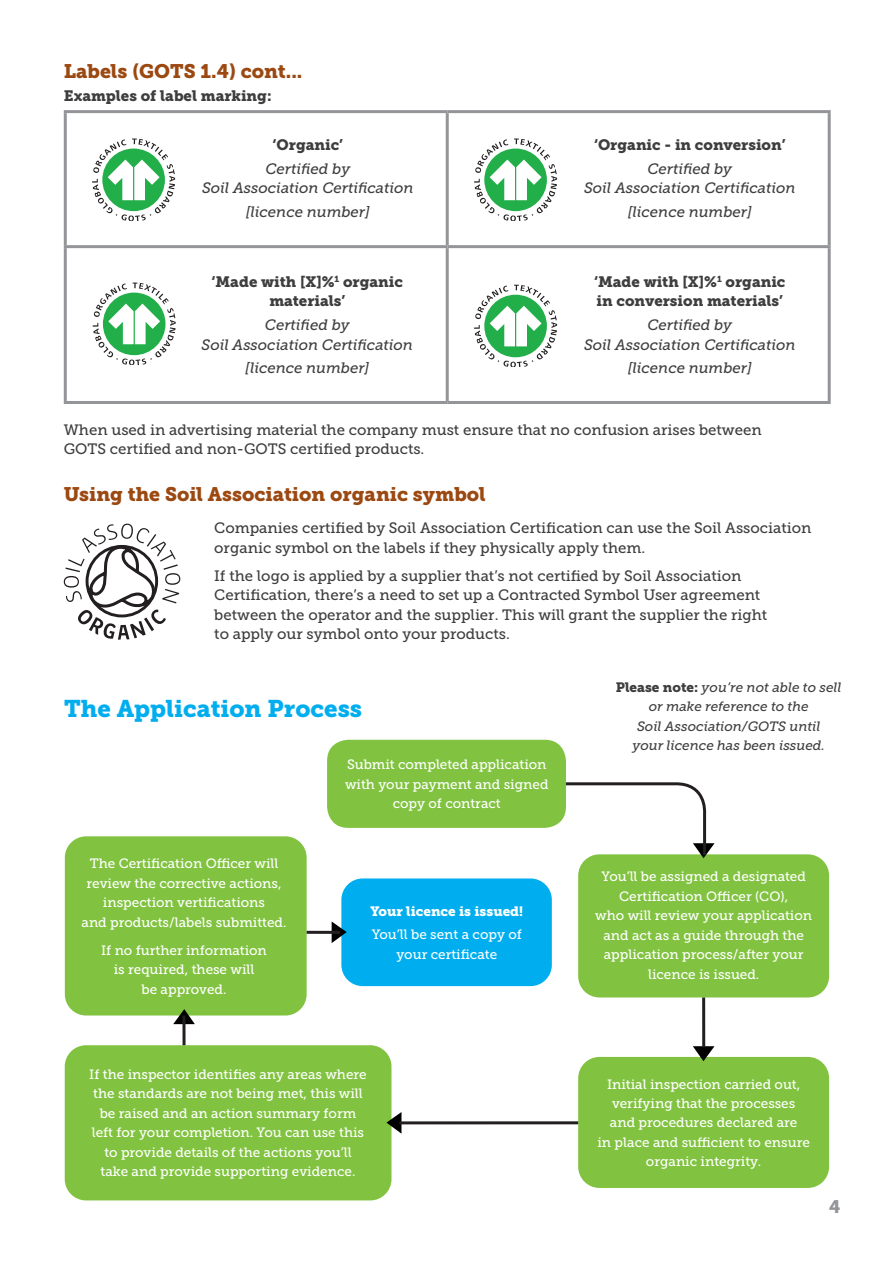
<style>
.page{position:relative;width:893px;height:1263px;background:#fff}
.page>*{position:absolute;margin:0;border:0;box-sizing:border-box;transform-origin:0 0}
.t1{font:24px "Museo Slab 900";color:#00aeef}
.t2{font:19.5px "Museo Slab 900";color:#9b4811}
.t3{font:18px "Museo Slab 900";color:#939598}
.t4{font:15px/19.5px "Museo Slab 500";color:#3e3e3f}
.t5{font:italic 15px/19.5px "Museo Slab 500";color:#3e3e3f;text-align:center}
.t6{font:15px/19.5px "Museo Slab 900";color:#3e3e3f;text-align:center}
.t7{font:13.5px/19.5px "Museo Slab 500";color:#fff;text-align:center}
.t8{font:italic 13.5px/19.5px "Museo Slab 500";color:#3e3e3f;text-align:center}
.t9{font:13.5px "Museo Slab 900";color:#fff}
.s1{font-family:"Museo Slab 900";font-style:normal}
</style>
<div class="page">
<hr style="left:64px;top:110px;width:383px;height:3px;background:#939598">
<hr style="left:64px;top:113px;width:3px;height:132px;background:#939598">
<hr style="left:447px;top:110px;width:384px;height:3px;background:#939598">
<hr style="left:446px;top:113px;width:3px;height:132px;background:#939598">
<hr style="left:828px;top:113px;width:3px;height:132px;background:#939598">
<hr style="left:64px;top:245px;width:383px;height:3px;background:#939598">
<hr style="left:64px;top:248px;width:3px;height:153px;background:#939598">
<hr style="left:447px;top:245px;width:384px;height:3px;background:#939598">
<hr style="left:446px;top:248px;width:3px;height:153px;background:#939598">
<hr style="left:828px;top:248px;width:3px;height:153px;background:#939598">
<hr style="left:64px;top:401px;width:383px;height:3px;background:#939598">
<hr style="left:447px;top:401px;width:384px;height:3px;background:#939598">
<svg style="left:92px;top:138px;width:83px;height:83px"></svg>
<svg style="left:474px;top:138px;width:83px;height:83px"></svg>
<svg style="left:93px;top:282px;width:83px;height:83px"></svg>
<svg style="left:474px;top:285px;width:83px;height:82px"></svg>
<svg style="left:64px;top:524px;width:116px;height:115px"></svg>
<div style="left:327px;top:740px;width:239px;height:88px;background:#81c340;border-radius:21px"></div>
<div style="left:578px;top:854px;width:251px;height:143px;background:#81c340;border-radius:21px"></div>
<div style="left:578px;top:1057px;width:251px;height:131px;background:#81c340;border-radius:21px"></div>
<div style="left:65px;top:1045px;width:326px;height:155px;background:#81c340;border-radius:21px"></div>
<div style="left:65px;top:836px;width:242px;height:179px;background:#81c340;border-radius:21px"></div>
<div style="left:341px;top:878px;width:211px;height:108px;background:#00aeef;border-radius:21px"></div>
<svg style="left:563px;top:782px;width:152px;height:76px"></svg>
<svg style="left:693px;top:1046px;width:21px;height:15px"></svg>
<hr style="left:702px;top:997px;width:3px;height:50px;background:#231f20">
<svg style="left:386px;top:1112px;width:15px;height:22px"></svg>
<hr style="left:399px;top:1121px;width:179px;height:3px;background:#231f20">
<svg style="left:173px;top:1009px;width:22px;height:15px"></svg>
<svg style="left:182px;top:1015px;width:4px;height:30px"></svg>
<svg style="left:332px;top:921px;width:15px;height:22px"></svg>
<hr style="left:307px;top:931px;width:33px;height:3px;background:#231f20">
<h2 class="t2" style="left:64px;top:60px;width:240px">Labels (GOTS 1.4) cont...</h2>
<p class="t6" style="left:64px;top:86px;width:209px">Examples of label marking:</p>
<p class="t6" style="left:273px;top:135px;width:72px">‘Organic’</p>
<p class="t5" style="left:202px;top:159px;width:213px">Certified by<br>Soil Association Certification</p>
<p class="t5" style="left:246px;top:202px;width:126px">[licence number]</p>
<p class="t6" style="left:212px;top:272px;width:193px">‘Made with [X]%<sup>1</sup> organic materials’</p>
<p class="t5" style="left:202px;top:315px;width:213px">Certified by<br>Soil Association Certification</p>
<p class="t5" style="left:245px;top:359px;width:126px">[licence number]</p>
<p class="t6" style="left:594px;top:135px;width:193px">‘Organic - in conversion’</p>
<p class="t5" style="left:584px;top:159px;width:213px">Certified by<br>Soil Association Certification</p>
<p class="t5" style="left:628px;top:202px;width:126px">[licence number]</p>
<p class="t6" style="left:594px;top:272px;width:193px;text-align:left">‘Made with [X]%<sup>1</sup> organic in conversion materials’</p>
<p class="t5" style="left:584px;top:315px;width:213px">Certified by<br>Soil Association Certification</p>
<p class="t5" style="left:628px;top:359px;width:126px">[licence number]</p>
<p class="t4" style="left:64px;top:420px;width:699px">When used in advertising material the company must ensure that no confusion arises between<br>GOTS certified and non-GOTS certified products.</p>
<h2 class="t2" style="left:64px;top:483px;width:424px">Using the Soil Association organic symbol</h2>
<p class="t4" style="left:214px;top:519px;width:599px">Companies certified by Soil Association Certification can use the Soil Association organic symbol on the labels if they physically apply them.</p>
<p class="t4" style="left:214px;top:566px;width:554px">If the logo is applied by a supplier that’s not certified by Soil Association Certification, there’s a need to set up a Contracted Symbol User agreement between the operator and the supplier. This will grant the supplier the right to apply our symbol onto your products.</p>
<h1 class="t1" style="left:64px;top:694px;width:300px">The Application Process</h1>
<p class="t7" style="left:82px;top:854px;width:207px">The Certification Officer will review the corrective actions, inspection vertifications<br>and products/labels submitted.</p>
<p class="t7" style="left:101px;top:940px;width:167px">If no further information is required, these will<br>be approved.</p>
<p class="t7" style="left:345px;top:755px;width:205px">Submit completed application with your payment and signed copy of contract</p>
<p class="t9" style="left:370px;top:903px;width:154px">Your licence is issued!</p>
<p class="t7" style="left:372px;top:925px;width:152px">You’ll be sent a copy of your certificate</p>
<p class="t7" style="left:89px;top:1064px;width:279px">If the inspector identifies any areas where the standards are not being met, this will be raised and an action summary form left for your completion. You can use this to provide details of the actions you’ll take and provide supporting evidence.</p>
<p class="t8" style="left:616px;top:677px;width:227px"><span class="s1">Please note:</span> you’re not able to sell or make reference to the<br>Soil Association/GOTS until<br>your licence has been issued.</p>
<p class="t7" style="left:595px;top:867px;width:218px">You’ll be assigned a designated<br>Certification Officer (CO),<br>who will review your application and act as a guide through the application process/after your licence is issued.</p>
<p class="t7" style="left:597px;top:1074px;width:214px">Initial inspection carried out, verifying that the processes<br>and procedures declared are<br>in place and sufficient to ensure organic integrity.</p>
<h3 class="t3" style="left:829px;top:1196px;width:13px">4</h3>
</div>
